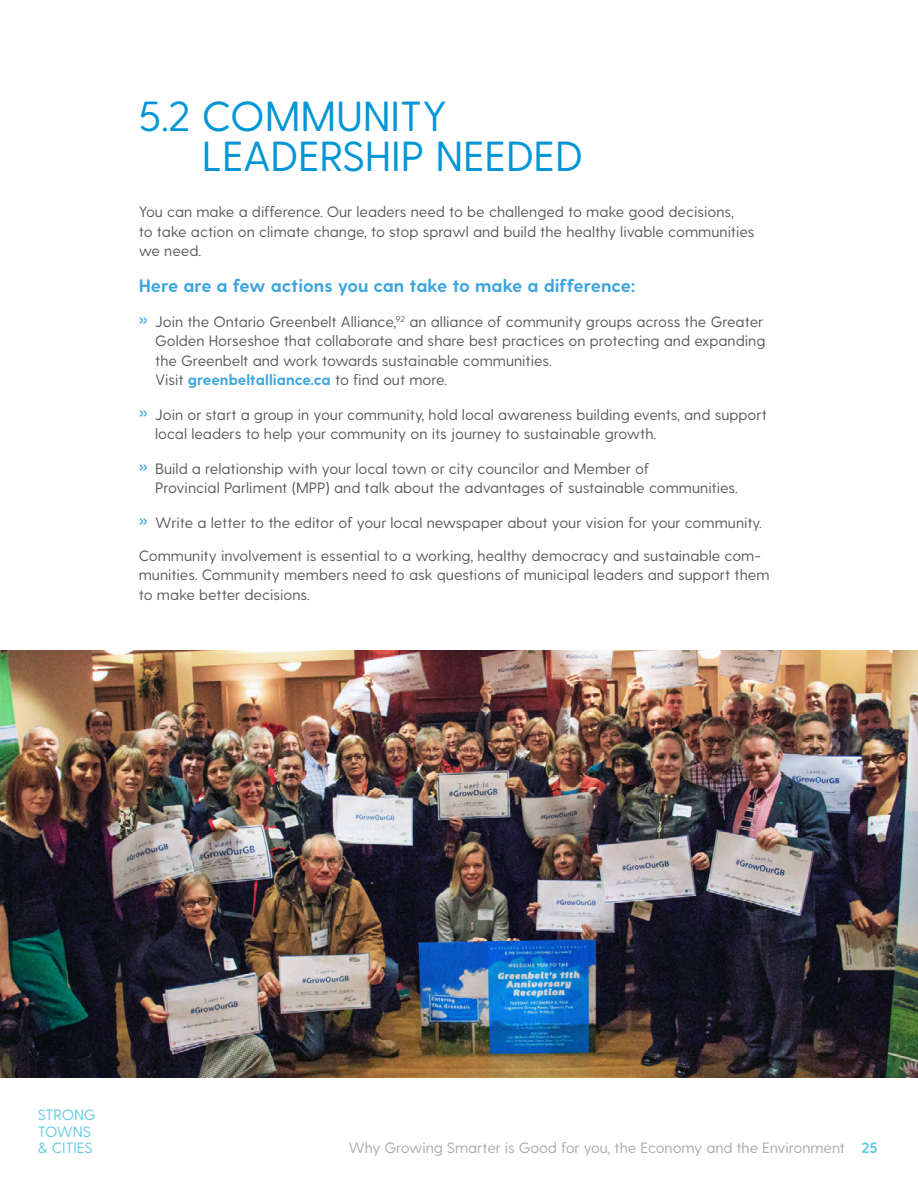
<style>
.page{position:relative;width:918px;height:1188px;background:#fff}
.page>*{position:absolute;margin:0;border:0;box-sizing:border-box;transform-origin:0 0}
.t1{font:42px/40.5px "Greycliff CF";letter-spacing:-.005em;color:#0096d6}
.t2{font:700 18px "Greycliff CF";letter-spacing:-.005em;color:#3da5dd}
.t3{font:15px/19.5px "Greycliff CF";color:#58595b}
.t4{font:15px "Greycliff CF";letter-spacing:-.005em;color:#a7a9ac}
.t5{font:15px/16.5px "Greycliff CF";letter-spacing:-.005em;color:#66c9e5}
.s1{font-size:25.5px;color:#3da5dd}
.s2{font-weight:700;color:#3da5dd}
.s3{font-weight:700;color:#66c9e5}
</style>
<div class="page">
<img style="left:0;top:650px;width:918px;height:428px">
<h1 class="t1" style="left:202px;top:97px;width:382px;text-indent:-63px">5.2 COMMUNITY<br>LEADERSHIP NEEDED</h1>
<p class="t3" style="left:139px;top:202px;width:617px">You can make a difference. Our leaders need to be challenged to make good decisions,<br>to take action on climate change, to stop sprawl and build the healthy livable communities we need.</p>
<p class="t2" style="left:139px;top:275px;width:498px">Here are a few actions you can take to make a difference:</p>
<p class="t3" style="left:155px;top:312px;width:612px;text-indent:-16px"><span class="s1">»</span> Join the Ontario Greenbelt Alliance,<sup>92</sup> an alliance of community groups across the Greater Golden Horseshoe that collaborate and share best practices on protecting and expanding the Greenbelt and work towards sustainable communities.<br>Visit <span class="s2">greenbeltalliance.ca</span> to find out more.</p>
<p class="t3" style="left:155px;top:405px;width:613px;text-indent:-16px"><span class="s1">»</span> Join or start a group in your community, hold local awareness building events, and support local leaders to help your community on its journey to sustainable growth.</p>
<p class="t3" style="left:155px;top:459px;width:584px;text-indent:-16px"><span class="s1">»</span> Build a relationship with your local town or city councilor and Member of<br>Provincial Parliment (MPP) and talk about the advantages of sustainable communities.</p>
<p class="t3" style="left:139px;top:513px;width:625px"><span class="s1">»</span> Write a letter to the editor of your local newspaper about your vision for your community.</p>
<p class="t3" style="left:139px;top:546px;width:632px">Community involvement is essential to a working, healthy democracy and sustainable com&shy;munities. Community members need to ask questions of municipal leaders and support them to make better decisions.</p>
<p class="t5" style="left:38px;top:1107px;width:59px">STRONG<br>TOWNS &amp; CITIES</p>
<p class="t4" style="left:348px;top:1139px;width:531px">Why Growing Smarter is Good for you, the Economy and the Environment <span class="s3">25</span></p>
</div>
